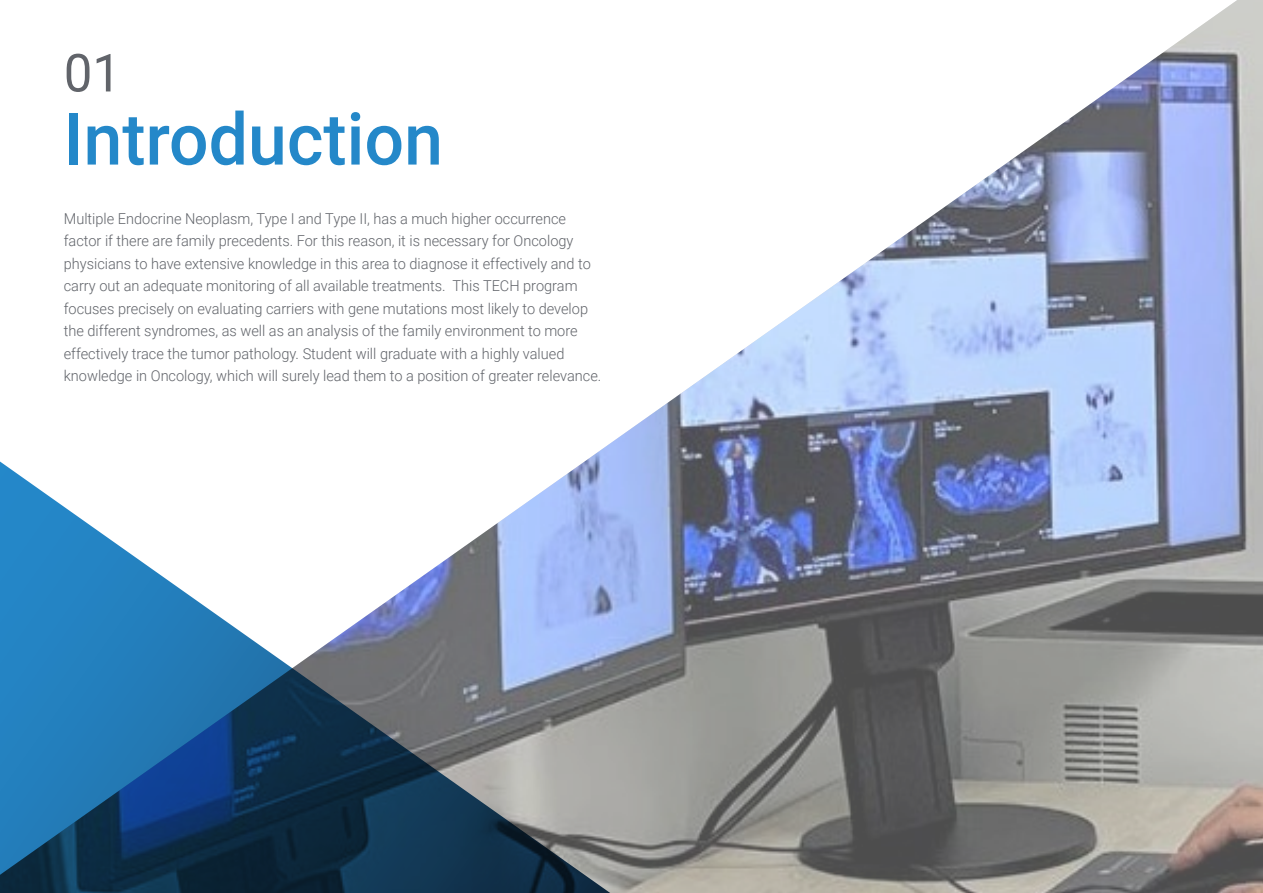
<style>
.page{position:relative;width:1263px;height:893px;background:#fff}
.page>*{position:absolute;margin:0;border:0;box-sizing:border-box;transform-origin:0 0}
.t1{font:500 72px "Roboto";color:#2488c9}
.t2{font:52.5px "Roboto";color:#61646a}
.t3{font:300 15px/22.5px "Roboto";color:#61646a}
</style>
<div class="page">
<img style="left:607px;top:0;width:656px;height:893px">
<svg style="left:0;top:446px;width:640px;height:447px"></svg>
<h2 class="t2" style="left:64px;top:36px;width:59px">01</h2>
<h1 class="t1" style="left:64px;top:89px;width:381px">Introduction</h1>
<p class="t3" style="left:64px;top:207px;width:539px">Multiple Endocrine Neoplasm, Type I and Type II, has a much higher occurrence factor if there are family precedents. For this reason, it is necessary for Oncology physicians to have extensive knowledge in this area to diagnose it effectively and to carry out an adequate monitoring of all available treatments. This TECH program focuses precisely on evaluating carriers with gene mutations most likely to develop the different syndromes, as well as an analysis of the family environment to more effectively trace the tumor pathology. Student will graduate with a highly valued knowledge in Oncology, which will surely lead them to a position of greater relevance.</p>
</div>
